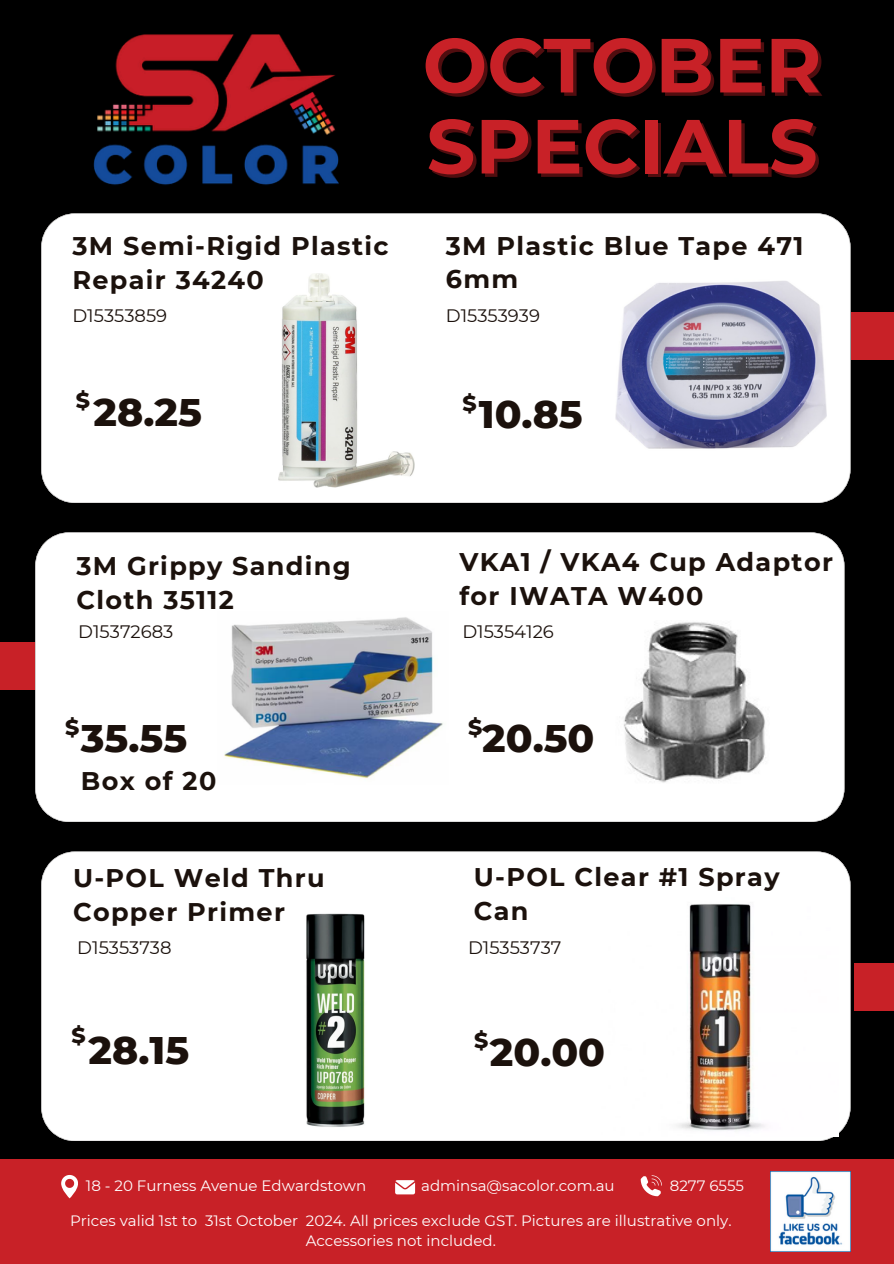
<style>
.page{position:relative;width:894px;height:1264px;background:#fff}
.page>*{position:absolute;margin:0;border:0;box-sizing:border-box;transform-origin:0 0}
.t1{font:700 76.5px "Montserrat";color:#c82127}
.t2{font:800 39.3px "Montserrat";color:#1b110c}
.t3{font:700 25.5px/33.8px "Montserrat";letter-spacing:.05em;color:#1b110c}
.t4{font:800 22.05px "Montserrat";color:#1b110c}
.t5{font:18px "Montserrat";color:#1b110c}
.t6{font:15px/20.2px "Montserrat";color:#fff;text-align:center}
</style>
<div class="page">
<div style="left:0;top:0;width:893px;height:1263px;background:#000"></div>
<div style="left:41px;top:213px;width:809px;height:289px;background:#fff"></div>
<div style="left:0;top:642px;width:44px;height:47px;background:#c82127"></div>
<div style="left:41px;top:851px;width:809px;height:289px;background:#fff"></div>
<div style="left:851px;top:312px;width:42px;height:47px;background:#c82127"></div>
<div style="left:853px;top:963px;width:40px;height:47px;background:#c82127"></div>
<img style="left:93px;top:34px;width:246px;height:151px">
<div style="left:0;top:1159px;width:893px;height:104px;background:#c82127"></div>
<img style="left:770px;top:1171px;width:79px;height:80px">
<svg style="left:395px;top:1180px;width:20px;height:14px"></svg>
<svg style="left:61px;top:1175px;width:17px;height:23px"></svg>
<svg style="left:640px;top:1175px;width:21px;height:21px"></svg>
<img style="left:278px;top:273px;width:136px;height:214px">
<img style="left:615px;top:259px;width:211px;height:211px">
<img style="left:290px;top:907px;width:90px;height:228px">
<img style="left:601px;top:897px;width:237px;height:239px">
<div style="left:35px;top:532px;width:809px;height:289px;background:#fff"></div>
<img style="left:217px;top:611px;width:231px;height:173px">
<img style="left:566px;top:576px;width:260px;height:226px">
<p class="t1" style="left:422px;top:18px;width:400px">OCTOBER</p>
<p class="t1" style="left:426px;top:99px;width:392px">SPECIALS</p>
<h4 class="t3" style="left:72px;top:229px;width:317px">3M Semi-Rigid Plastic<br>Repair 34240</h4>
<h3 class="t5" style="left:72px;top:304px;width:96px">D15353859</h3>
<h3 class="t3" style="left:445px;top:229px;width:359px">3M Plastic Blue Tape 471<br>6mm</h3>
<p class="t5" style="left:445px;top:304px;width:96px">D15353939</p>
<h2 class="t4" style="left:76px;top:387px;width:16px">$</h2>
<p class="t2" style="left:94px;top:387px;width:110px">28.25</p>
<p class="t4" style="left:462px;top:389px;width:16px">$</p>
<h3 class="t2" style="left:478px;top:390px;width:105px">10.85</h3>
<h2 class="t3" style="left:76px;top:549px;width:276px">3M Grippy Sanding<br>Cloth 35112</h2>
<h4 class="t5" style="left:78px;top:621px;width:97px">D15372683</h4>
<h3 class="t3" style="left:459px;top:545px;width:375px">VKA1 / VKA4 Cup Adaptor for IWATA W400</h3>
<p class="t5" style="left:462px;top:621px;width:93px">D15354126</p>
<p class="t4" style="left:65px;top:713px;width:16px">$</p>
<p class="t4" style="left:468px;top:713px;width:16px">$</p>
<p class="t2" style="left:482px;top:713px;width:114px">20.50</p>
<p class="t2" style="left:81px;top:713px;width:108px">35.55</p>
<p class="t3" style="left:81px;top:763px;width:137px">Box of 20</p>
<p class="t3" style="left:73px;top:861px;width:253px">U-POL Weld Thru<br>Copper Primer</p>
<h4 class="t5" style="left:77px;top:936px;width:96px">D15353738</h4>
<p class="t3" style="left:473px;top:859px;width:307px">U-POL Clear #1 Spray<br>Can</p>
<h2 class="t5" style="left:468px;top:936px;width:95px">D15353737</h2>
<h2 class="t4" style="left:71px;top:1021px;width:16px">$</h2>
<h4 class="t4" style="left:474px;top:1026px;width:16px">$</h4>
<h3 class="t2" style="left:89px;top:1025px;width:102px">28.15</h3>
<p class="t2" style="left:490px;top:1028px;width:117px">20.00</p>
<h3 class="t6" style="left:86px;top:1175px;width:282px">18 - 20 Furness Avenue Edwardstown</h3>
<h3 class="t6" style="left:421px;top:1175px;width:195px">adminsa@sacolor.com.au</h3>
<h3 class="t6" style="left:669px;top:1175px;width:76px">8277 6555</h3>
<h2 class="t6" style="left:70px;top:1210px;width:662px">Prices valid 1st to 31st October 2024. All prices exclude GST. Pictures are illustrative only.<br>Accessories not included.</h2>
</div>
